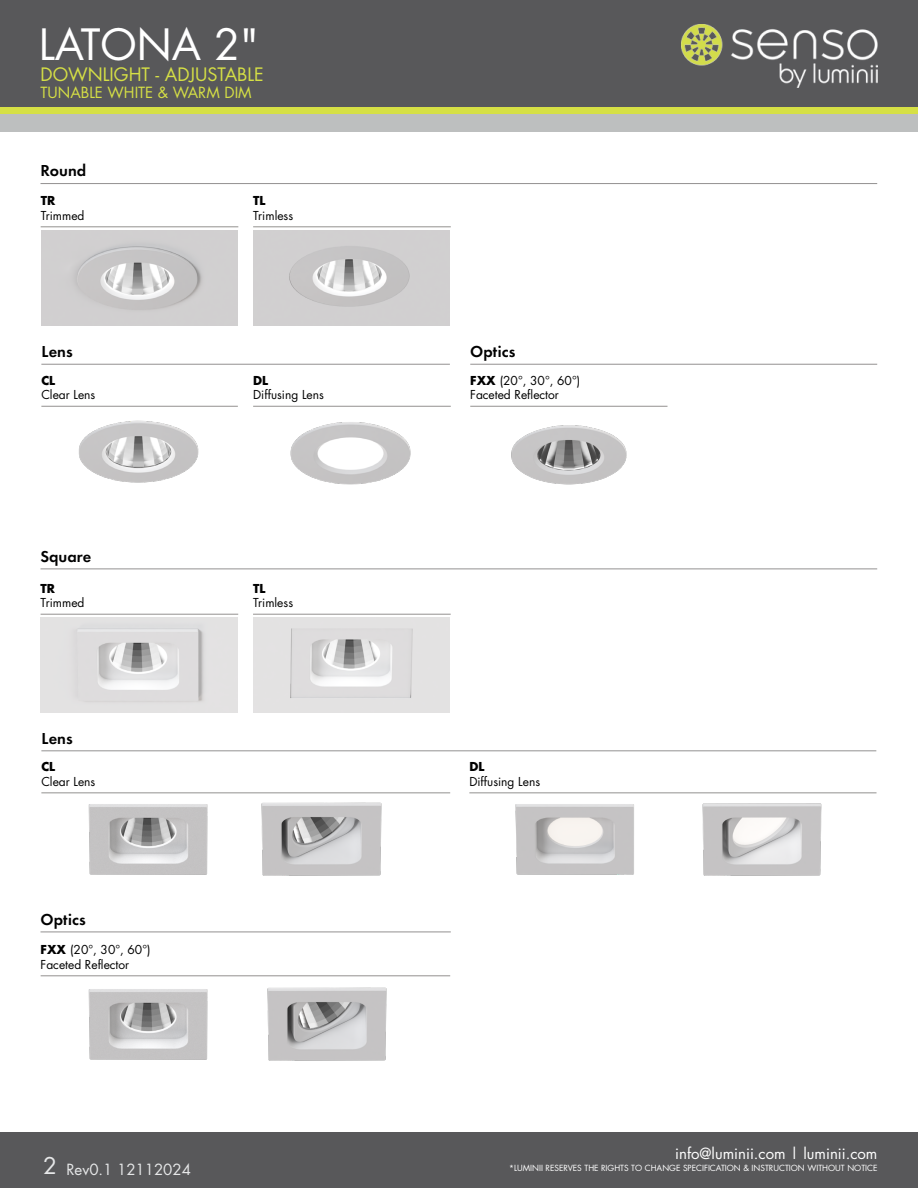
<style>
.page{position:relative;width:918px;height:1188px;background:#fff}
.page>*{position:absolute;margin:0;border:0;box-sizing:border-box;transform-origin:0 0}
.t1{font:42px "Futura";color:#fff}
.t2{font:18px "Futura";color:#d5df45}
.t3{font:16.5px "Futura Demi Bold DTC";color:#000}
.t4{font:15px "Futura";color:#fff}
.t5{font:15px "Futura";color:#d5df45}
.t6{font:15px "Futura";color:#e6e7e8}
.t7{font:12px/14.4px "Futura";color:#000}
.t8{font:700 12px "Futura";color:#000}
.t9{font:8.25px "Futura";color:#fff}
.s1{font-weight:700}
.s2{font-size:22.5px}
</style>
<div class="page">
<div style="left:0;top:107px;width:918px;height:13px;background:#d6e045"></div>
<div style="left:0;top:0;width:918px;height:107px;background:#58585a"></div>
<div style="left:0;top:114px;width:918px;height:18px;background:#bdbfbf"></div>
<div style="left:0;top:1132px;width:918px;height:56px;background:#58585a"></div>
<img style="left:41px;top:231px;width:197px;height:95px">
<img style="left:253px;top:231px;width:197px;height:95px">
<hr style="left:41px;top:364px;width:409px;height:1px;background:#939191">
<hr style="left:470px;top:364px;width:407px;height:1px;background:#939191">
<hr style="left:41px;top:406px;width:197px;height:1px;background:#93918f">
<hr style="left:253px;top:406px;width:198px;height:1px;background:#93918f">
<hr style="left:470px;top:406px;width:198px;height:1px;background:#93918f">
<hr style="left:41px;top:226px;width:197px;height:1px;background:#93918f">
<hr style="left:253px;top:226px;width:198px;height:1px;background:#93918f">
<img style="left:79px;top:420px;width:120px;height:63px">
<img style="left:290px;top:422px;width:121px;height:63px">
<img style="left:511px;top:425px;width:116px;height:60px">
<hr style="left:41px;top:750px;width:835px;height:1px;background:#939191">
<hr style="left:40px;top:932px;width:411px;height:1px;background:#939191">
<hr style="left:41px;top:792px;width:409px;height:1px;background:#93918f">
<hr style="left:469px;top:792px;width:408px;height:1px;background:#93918f">
<hr style="left:41px;top:975px;width:409px;height:1px;background:#93918f">
<img style="left:515px;top:804px;width:119px;height:71px">
<img style="left:88px;top:804px;width:120px;height:71px">
<hr style="left:41px;top:614px;width:197px;height:1px;background:#93918f">
<hr style="left:253px;top:614px;width:198px;height:1px;background:#93918f">
<img style="left:41px;top:618px;width:196px;height:95px">
<img style="left:253px;top:618px;width:196px;height:95px">
<img style="left:702px;top:803px;width:120px;height:73px">
<img style="left:261px;top:802px;width:121px;height:74px">
<img style="left:88px;top:989px;width:120px;height:71px">
<img style="left:267px;top:987px;width:120px;height:74px">
<hr style="left:40px;top:183px;width:837px;height:1px;background:#939191">
<hr style="left:40px;top:569px;width:837px;height:1px;background:#939191">
<img style="left:681px;top:24px;width:196px;height:64px">
<h1 class="t1" style="left:39px;top:15px;width:222px">LATONA 2"</h1>
<p class="t5" style="left:40px;top:82px;width:213px">TUNABLE WHITE &amp; WARM DIM</p>
<h2 class="t2" style="left:40px;top:62px;width:225px">DOWNLIGHT - ADJUSTABLE</h2>
<h3 class="t3" style="left:40px;top:161px;width:47px">Round</h3>
<p class="t8" style="left:41px;top:192px;width:16px">TR</p>
<p class="t7" style="left:41px;top:208px;width:45px">Trimmed</p>
<p class="t8" style="left:253px;top:192px;width:14px">TL</p>
<p class="t7" style="left:253px;top:208px;width:42px">Trimless</p>
<h3 class="t3" style="left:41px;top:342px;width:33px">Lens</h3>
<h3 class="t3" style="left:470px;top:342px;width:47px">Optics</h3>
<p class="t8" style="left:41px;top:372px;width:15px">CL</p>
<p class="t7" style="left:41px;top:387px;width:56px">Clear Lens</p>
<p class="t7" style="left:470px;top:373px;width:111px"><span class="s1">FXX</span> (20°, 30°, 60°)<br>Faceted Reflector</p>
<p class="t8" style="left:253px;top:372px;width:16px">DL</p>
<p class="t7" style="left:253px;top:387px;width:72px">Diffusing Lens</p>
<h3 class="t3" style="left:40px;top:546px;width:52px">Square</h3>
<p class="t8" style="left:41px;top:580px;width:16px">TR</p>
<p class="t7" style="left:41px;top:595px;width:45px">Trimmed</p>
<h3 class="t3" style="left:41px;top:728px;width:33px">Lens</h3>
<p class="t8" style="left:41px;top:758px;width:15px">CL</p>
<p class="t7" style="left:41px;top:774px;width:56px">Clear Lens</p>
<h3 class="t3" style="left:40px;top:909px;width:47px">Optics</h3>
<p class="t7" style="left:41px;top:943px;width:111px"><span class="s1">FXX</span> (20°, 30°, 60°)<br>Faceted Reflector</p>
<p class="t8" style="left:253px;top:580px;width:14px">TL</p>
<p class="t7" style="left:253px;top:595px;width:42px">Trimless</p>
<p class="t8" style="left:469px;top:758px;width:16px">DL</p>
<p class="t7" style="left:469px;top:774px;width:72px">Diffusing Lens</p>
<p class="t4" style="left:675px;top:1143px;width:204px">info@luminii.com | luminii.com</p>
<p class="t6" style="left:43px;top:1159px;width:149px"><span class="s2">2</span> Rev0.1 12112024</p>
<p class="t9" style="left:509px;top:1163px;width:370px">*LUMINII RESERVES THE RIGHTS TO CHANGE SPECIFICATION &amp; INSTRUCTION WITHOUT NOTICE</p>
</div>
